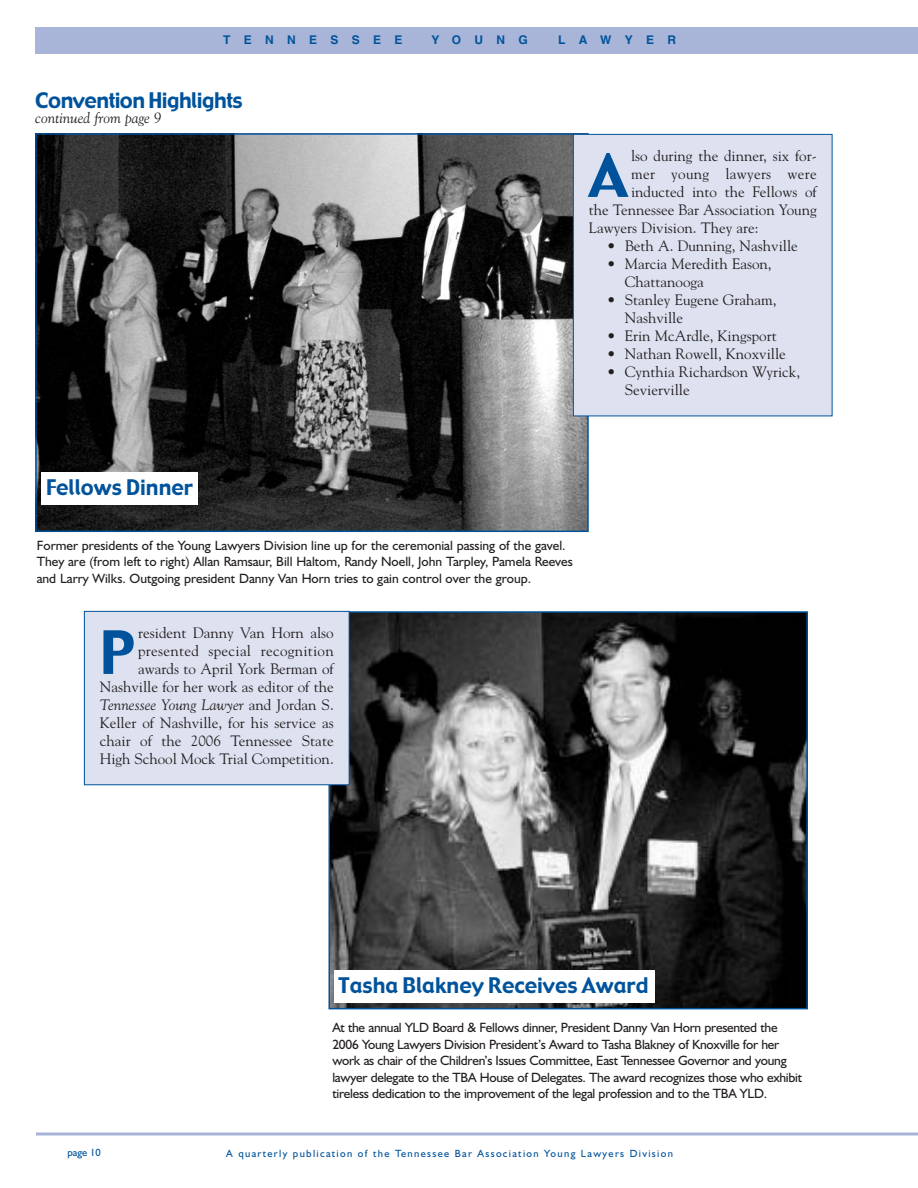
<style>
.page{position:relative;width:918px;height:1188px;background:#fff}
.page>*{position:absolute;margin:0;border:0;box-sizing:border-box;transform-origin:0 0}
.t1{font:58.2px "Gadget";color:#00539b}
.t2{font:21px "Gadget";color:#00539b}
.t3{font:21px "Gadget";letter-spacing:-.025em;color:#00539b}
.t4{font:15px/18px "Goudy";color:#231f20}
.t5{font:15px "Goudy";letter-spacing:.02em;color:#231f20}
.t6{font:italic 15px "Goudy";color:#231f20}
.t7{font:13.5px/16.5px "Humanist 521 BT";letter-spacing:-.02em;color:#231f20}
.t8{font:13.5px/16.5px "Humanist 521 BT";color:#231f20}
.t9{font:700 12px "Helvetica";letter-spacing:1.11em;color:#00539b}
.t10{font:10.5px "Humanist 521 BT";letter-spacing:.125em;color:#00539b}
.s1{font-style:italic}
</style>
<div class="page">
<div style="left:749px;top:27px;width:169px;height:27px;background:#a9b5d8"></div>
<img style="left:38px;top:136px;width:548px;height:393px">
<div style="left:35px;top:133px;width:554px;height:399px;border:2px solid #00539b"></div>
<svg style="left:36px;top:1132px;width:882px;height:4px;background:#bec7e1"></svg>
<div style="left:35px;top:27px;width:829px;height:27px;background:#a9b5d8"></div>
<div style="left:42px;top:472px;width:156px;height:34px;background:#fff"></div>
<img style="left:331px;top:614px;width:474px;height:392px">
<div style="left:328px;top:611px;width:480px;height:398px;border:2px solid #00539b"></div>
<div style="left:334px;top:970px;width:320px;height:34px;background:#fff"></div>
<div style="left:573px;top:134px;width:259px;height:282px;background:#dde1f0"></div>
<div style="left:573px;top:134px;width:259px;height:282px;border:1px solid #00539b"></div>
<div style="left:84px;top:611px;width:265px;height:174px;background:#dde1f0"></div>
<div style="left:84px;top:611px;width:266px;height:174px;border:1px solid #00539b"></div>
<p class="t9" style="left:223px;top:35px;width:181px">TENNESSEE</p>
<p class="t9" style="left:431px;top:35px;width:98px">YOUNG</p>
<p class="t9" style="left:558px;top:35px;width:119px">LAWYER</p>
<h2 class="t3" style="left:35px;top:92px;width:209px">Convention Highlights</h2>
<p class="t6" style="left:35px;top:112px;width:128px">continued from page 9</p>
<h1 class="t1" style="left:589px;top:153px;width:40px">A</h1>
<p class="t4" style="left:631px;top:148px;width:187px">lso during the dinner, six for-</p>
<p class="t5" style="left:631px;top:168px;width:187px">mer young lawyers were</p>
<p class="t4" style="left:631px;top:184px;width:187px">inducted into the Fellows of</p>
<p class="t4" style="left:589px;top:202px;width:230px">the Tennessee Bar Association Young</p>
<p class="t4" style="left:589px;top:220px;width:171px">Lawyers Division. They are:</p>
<p class="t4" style="left:607px;top:238px;width:193px">• Beth A. Dunning, Nashville</p>
<p class="t4" style="left:625px;top:256px;width:148px;text-indent:-18px">• Marcia Meredith Eason,<br>Chattanooga</p>
<p class="t4" style="left:625px;top:292px;width:153px;text-indent:-18px">• Stanley Eugene Graham,<br>Nashville</p>
<p class="t4" style="left:607px;top:328px;width:171px">• Erin McArdle, Kingsport</p>
<p class="t4" style="left:607px;top:346px;width:181px">• Nathan Rowell, Knoxville</p>
<p class="t4" style="left:625px;top:364px;width:177px;text-indent:-18px">• Cynthia Richardson Wyrick,<br>Sevierville</p>
<h2 class="t2" style="left:46px;top:480px;width:148px">Fellows Dinner</h2>
<p class="t8" style="left:37px;top:539px;width:538px">Former presidents of the Young Lawyers Division line up for the ceremonial passing of the gavel.<br>They are (from left to right) Allan Ramsaur, Bill Haltom, Randy Noell, John Tarpley, Pamela Reeves and Larry Wilks. Outgoing president Danny Van Horn tries to gain control over the group.</p>
<p class="t4" style="left:100px;top:625px;width:236px;text-align:right">resident Danny Van Horn also presented special recognition awards to April York Berman of Nashville for her work as editor of the <span class="s1">Tennessee Young Lawyer</span> and Jordan S.<br>Keller of Nashville, for his service as chair of the 2006 Tennessee State High School Mock Trial Competition.</p>
<h1 class="t1" style="left:100px;top:630px;width:36px">P</h1>
<h2 class="t2" style="left:339px;top:978px;width:311px">Tasha Blakney Receives Award</h2>
<p class="t10" style="left:68px;top:1149px;width:35px">page 10</p>
<p class="t7" style="left:332px;top:1021px;width:471px">At the annual YLD Board &amp; Fellows dinner, President Danny Van Horn presented the 2006 Young Lawyers Division President’s Award to Tasha Blakney of Knoxville for her work as chair of the Children’s Issues Committee, East Tennessee Governor and young lawyer delegate to the TBA House of Delegates. The award recognizes those who exhibit tireless dedication to the improvement of the legal profession and to the TBA YLD.</p>
<p class="t10" style="left:226px;top:1150px;width:448px">A quarterly publication of the Tennessee Bar Association Young Lawyers Division</p>
</div>
